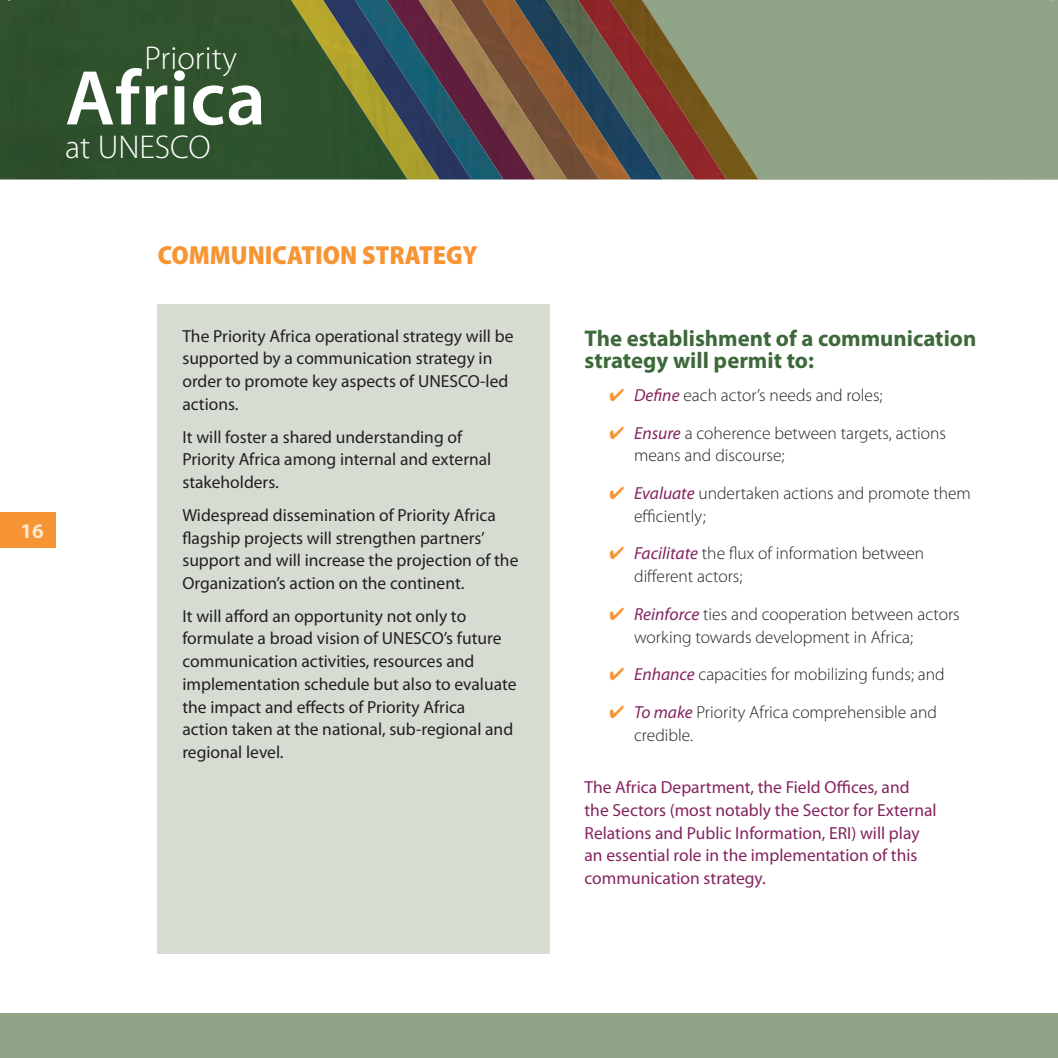
<style>
.page{position:relative;width:1058px;height:1058px;background:#fff}
.page>*{position:absolute;margin:0;border:0;box-sizing:border-box;transform-origin:0 0}
.t1{font:600 78.4px "Myriad Pro";letter-spacing:.01em;color:#fff}
.t2{font:300 33.07px "Myriad Pro";color:#fff}
.t3{font:900 semi-condensed 26.25px "Myriad Pro";color:#f79433}
.t4{font:700 22.75px/22.8px "Myriad Pro";color:#3d693a}
.t5{font:700 21px "Myriad Pro";color:#ffe6cf}
.t6{font:17.5px/22.8px "Myriad Pro";color:#231f20}
.t7{font:300 17.5px/22.8px "Myriad Pro";color:#231f20}
.t8{font:17.5px/22.8px "Myriad Pro";color:#84245f}
.s1{color:#f79433}
.s2{font-weight:400;font-style:italic;color:#84245f}
</style>
<div class="page">
<img style="left:599px;top:0;width:44px;height:179px">
<img style="left:567px;top:0;width:32px;height:179px">
<img style="left:535px;top:0;width:32px;height:179px">
<img style="left:503px;top:0;width:32px;height:179px">
<img style="left:471px;top:0;width:32px;height:179px">
<img style="left:439px;top:0;width:32px;height:179px">
<img style="left:408px;top:0;width:31px;height:179px">
<img style="left:0;top:0;width:408px;height:179px">
<svg style="left:643px;top:0;width:415px;height:179px;background:#8c977b"></svg>
<div style="left:0;top:1013px;width:1058px;height:45px;background:#90a488"></div>
<div style="left:0;top:512px;width:56px;height:36px;background:#f79433"></div>
<div style="left:158px;top:304px;width:392px;height:650px;background:#d6dcd2"></div>
<h2 class="t2" style="left:145px;top:38px;width:94px">Priority</h2>
<h1 class="t1" style="left:65px;top:48px;width:202px">Africa</h1>
<h2 class="t2" style="left:65px;top:127px;width:147px">at UNESCO</h2>
<p class="t5" style="left:21px;top:517px;width:25px">16</p>
<h3 class="t3" style="left:158px;top:238px;width:321px">COMMUNICATION STRATEGY</h3>
<p class="t6" style="left:182px;top:324px;width:333px">The Priority Africa operational strategy will be supported by a communication strategy in order to promote key aspects of UNESCO-led actions.</p>
<p class="t6" style="left:182px;top:425px;width:310px">It will foster a shared understanding of<br>Priority Africa among internal and external stakeholders.</p>
<p class="t6" style="left:182px;top:503px;width:338px">Widespread dissemination of Priority Africa flagship projects will strengthen partners’ support and will increase the projection of the Organization’s action on the continent.</p>
<p class="t6" style="left:182px;top:604px;width:336px">It will afford an opportunity not only to formulate a broad vision of UNESCO’s future communication activities, resources and implementation schedule but also to evaluate the impact and effects of Priority Africa<br>action taken at the national, sub-regional and regional level.</p>
<h3 class="t4" style="left:584px;top:326px;width:393px">The establishment of a communication strategy will permit to:</h3>
<p class="t7" style="left:609px;top:384px;width:275px"><span class="s1">✔</span> <span class="s2">Define</span> each actor’s needs and roles;</p>
<p class="t7" style="left:634px;top:421px;width:313px;text-indent:-25px"><span class="s1">✔</span> <span class="s2">Ensure</span> a coherence between targets, actions means and discourse;</p>
<p class="t7" style="left:634px;top:482px;width:338px;text-indent:-25px"><span class="s1">✔</span> <span class="s2">Evaluate</span> undertaken actions and promote them efficiently;</p>
<p class="t7" style="left:634px;top:542px;width:292px;text-indent:-25px"><span class="s1">✔</span> <span class="s2">Facilitate</span> the flux of information between different actors;</p>
<p class="t7" style="left:634px;top:602px;width:327px;text-indent:-25px"><span class="s1">✔</span> <span class="s2">Reinforce</span> ties and cooperation between actors working towards development in Africa;</p>
<p class="t7" style="left:609px;top:663px;width:337px"><span class="s1">✔</span> <span class="s2">Enhance</span> capacities for mobilizing funds; and</p>
<p class="t7" style="left:634px;top:700px;width:304px;text-indent:-25px"><span class="s1">✔</span> <span class="s2">To make</span> Priority Africa comprehensible and credible.</p>
<p class="t8" style="left:584px;top:776px;width:354px">The Africa Department, the Field Offices, and the Sectors (most notably the Sector for External Relations and Public Information, ERI) will play an essential role in the implementation of this communication strategy.</p>
</div>
